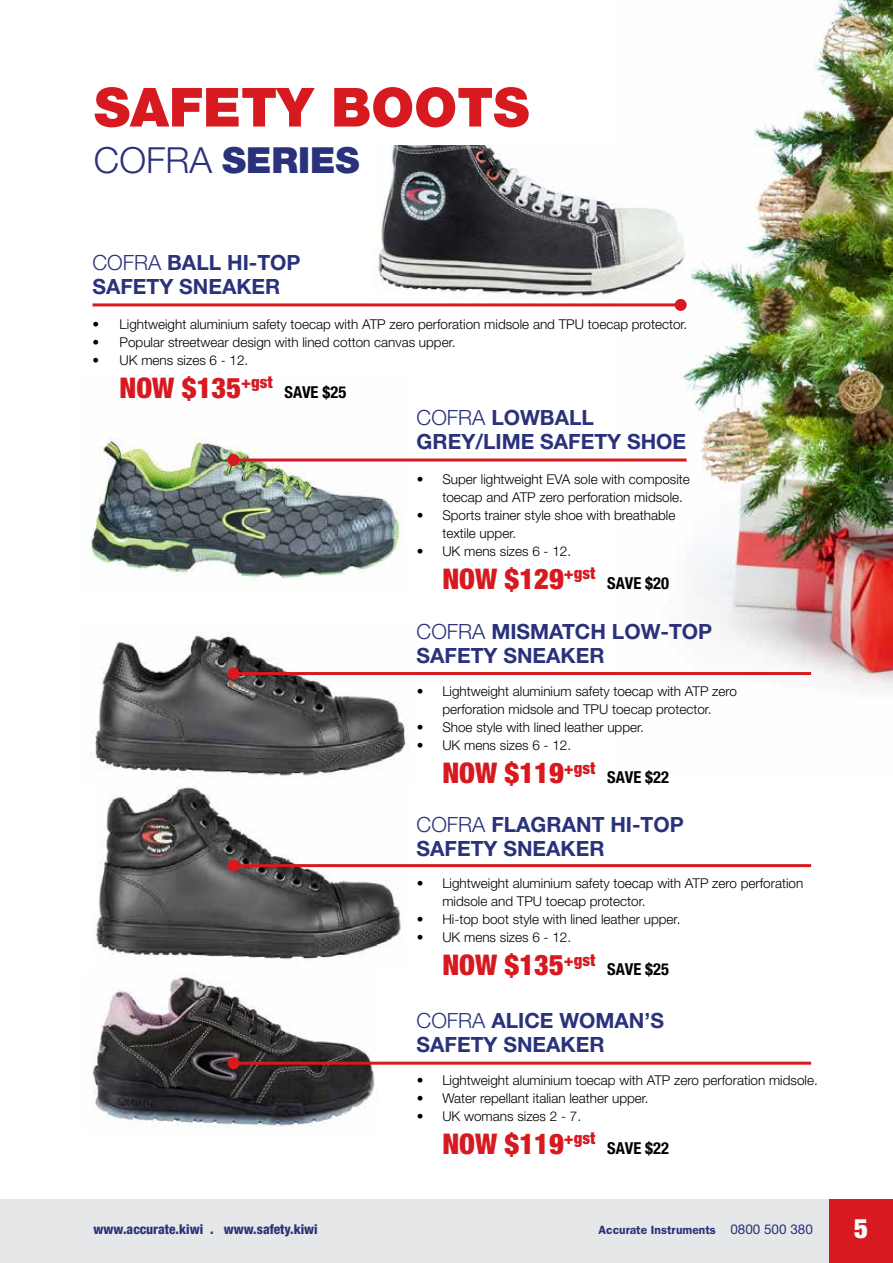
<style>
.page{position:relative;width:893px;height:1263px;background:#fff}
.page>*{position:absolute;margin:0;border:0;box-sizing:border-box;transform-origin:0 0}
.t1{font:900 54px "Helvetica Neue";color:#d71920}
.t2{font:900 36px "Helvetica Neue";color:#29327b}
.t3{font:900 condensed 28.5px "Helvetica Neue";color:#d71920}
.t4{font:900 condensed 27px "Helvetica Neue";color:#fff}
.t5{font:700 21px/24px "Helvetica Neue";color:#29327b}
.t6{font:700 condensed 16.5px "Helvetica Neue";color:#000}
.t7{font:300 13.5px/18px "Helvetica Neue";color:#000}
.t8{font:800 condensed 13.5px "Helvetica Neue";color:#29327b}
.t9{font:600 12px "Franklin Gothic";color:#29327b}
.s1{font-weight:300}
.s2{font-family:"Helvetica Neue";font-weight:400;font-size:13.5px}
</style>
<div class="page">
<img style="left:617px;top:0;width:276px;height:690px">
<div style="left:0;top:1199px;width:893px;height:64px;background:#e6e7e8"></div>
<div style="left:829px;top:1199px;width:64px;height:64px;background:#d71920"></div>
<img style="left:92px;top:973px;width:287px;height:154px">
<img style="left:93px;top:787px;width:312px;height:173px">
<img style="left:90px;top:632px;width:317px;height:145px">
<img style="left:87px;top:433px;width:318px;height:148px">
<img style="left:375px;top:145px;width:315px;height:157px">
<hr style="left:93px;top:303px;width:588px;height:3px;background:#d71920">
<div style="left:675px;top:299px;width:12px;height:12px;background:#d71920;border-radius:50%"></div>
<hr style="left:234px;top:458px;width:453px;height:3px;background:#d71920">
<div style="left:228px;top:454px;width:12px;height:12px;background:#d71920;border-radius:50%"></div>
<hr style="left:234px;top:672px;width:577px;height:3px;background:#d71920">
<div style="left:228px;top:667px;width:12px;height:12px;background:#d71920;border-radius:50%"></div>
<hr style="left:234px;top:864px;width:577px;height:3px;background:#d71920">
<div style="left:228px;top:860px;width:12px;height:12px;background:#d71920;border-radius:50%"></div>
<hr style="left:234px;top:1062px;width:577px;height:3px;background:#d71920">
<div style="left:228px;top:1057px;width:12px;height:12px;background:#d71920;border-radius:50%"></div>
<h1 class="t1" style="left:94px;top:75px;width:437px">SAFETY BOOTS</h1>
<h2 class="t2" style="left:94px;top:139px;width:267px"><span class="s1">COFRA</span> SERIES</h2>
<h3 class="t5" style="left:92px;top:250px;width:210px"><span class="s1">COFRA</span> BALL HI-TOP<br>SAFETY SNEAKER</h3>
<p class="t7" style="left:93px;top:315px;width:596px">• Lightweight aluminium safety toecap with ATP zero perforation midsole and TPU toecap protector.</p>
<p class="t7" style="left:93px;top:332px;width:364px">• Popular streetwear design with lined cotton canvas upper.</p>
<p class="t7" style="left:93px;top:350px;width:157px">• UK mens sizes 6 - 12.</p>
<h3 class="t3" style="left:120px;top:370px;width:155px">NOW $135<sup>+gst</sup></h3>
<p class="t6" style="left:284px;top:382px;width:63px">SAVE $25</p>
<h3 class="t5" style="left:417px;top:405px;width:271px"><span class="s1">COFRA</span> LOWBALL<br>GREY/LIME SAFETY SHOE</h3>
<p class="t7" style="left:442px;top:470px;width:249px;text-indent:-26px">• Super lightweight EVA sole with composite toecap and ATP zero perforation midsole.</p>
<p class="t7" style="left:442px;top:506px;width:235px;text-indent:-26px">• Sports trainer style shoe with breathable textile upper.</p>
<p class="t7" style="left:417px;top:542px;width:156px">• UK mens sizes 6 - 12.</p>
<h3 class="t3" style="left:442px;top:561px;width:155px">NOW $129<sup>+gst</sup></h3>
<p class="t6" style="left:607px;top:573px;width:63px">SAVE $20</p>
<h3 class="t5" style="left:417px;top:619px;width:297px"><span class="s1">COFRA</span> MISMATCH LOW-TOP<br>SAFETY SNEAKER</h3>
<p class="t7" style="left:417px;top:682px;width:322px;text-align:center">• Lightweight aluminium safety toecap with ATP zero perforation midsole and TPU toecap protector.</p>
<p class="t7" style="left:417px;top:718px;width:229px">• Shoe style with lined leather upper.</p>
<p class="t7" style="left:417px;top:736px;width:156px">• UK mens sizes 6 - 12.</p>
<h3 class="t3" style="left:442px;top:755px;width:155px">NOW $119<sup>+gst</sup></h3>
<p class="t6" style="left:607px;top:767px;width:63px">SAVE $22</p>
<h3 class="t5" style="left:417px;top:811px;width:269px"><span class="s1">COFRA</span> FLAGRANT HI-TOP<br>SAFETY SNEAKER</h3>
<p class="t7" style="left:442px;top:874px;width:362px;text-indent:-26px">• Lightweight aluminium safety toecap with ATP zero perforation midsole and TPU toecap protector.</p>
<p class="t7" style="left:417px;top:910px;width:265px">• Hi-top boot style with lined leather upper.</p>
<p class="t7" style="left:417px;top:928px;width:156px">• UK mens sizes 6 - 12.</p>
<h3 class="t3" style="left:442px;top:947px;width:155px">NOW $135<sup>+gst</sup></h3>
<p class="t6" style="left:607px;top:959px;width:63px">SAVE $25</p>
<h3 class="t5" style="left:417px;top:1008px;width:249px"><span class="s1">COFRA</span> ALICE WOMAN’S<br>SAFETY SNEAKER</h3>
<p class="t7" style="left:417px;top:1071px;width:402px">• Lightweight aluminium toecap with ATP zero perforation midsole.</p>
<p class="t7" style="left:417px;top:1089px;width:233px">• Water repellant italian leather upper.</p>
<p class="t7" style="left:417px;top:1107px;width:166px">• UK womans sizes 2 - 7.</p>
<h3 class="t3" style="left:442px;top:1126px;width:155px">NOW $119<sup>+gst</sup></h3>
<p class="t6" style="left:607px;top:1138px;width:63px">SAVE $22</p>
<p class="t8" style="left:94px;top:1221px;width:226px">www.accurate.kiwi . www.safety.kiwi</p>
<p class="t9" style="left:599px;top:1223px;width:216px">Accurate Instruments <span class="s2">0800 500 380</span></p>
<h3 class="t4" style="left:854px;top:1212px;width:16px">5</h3>
</div>
